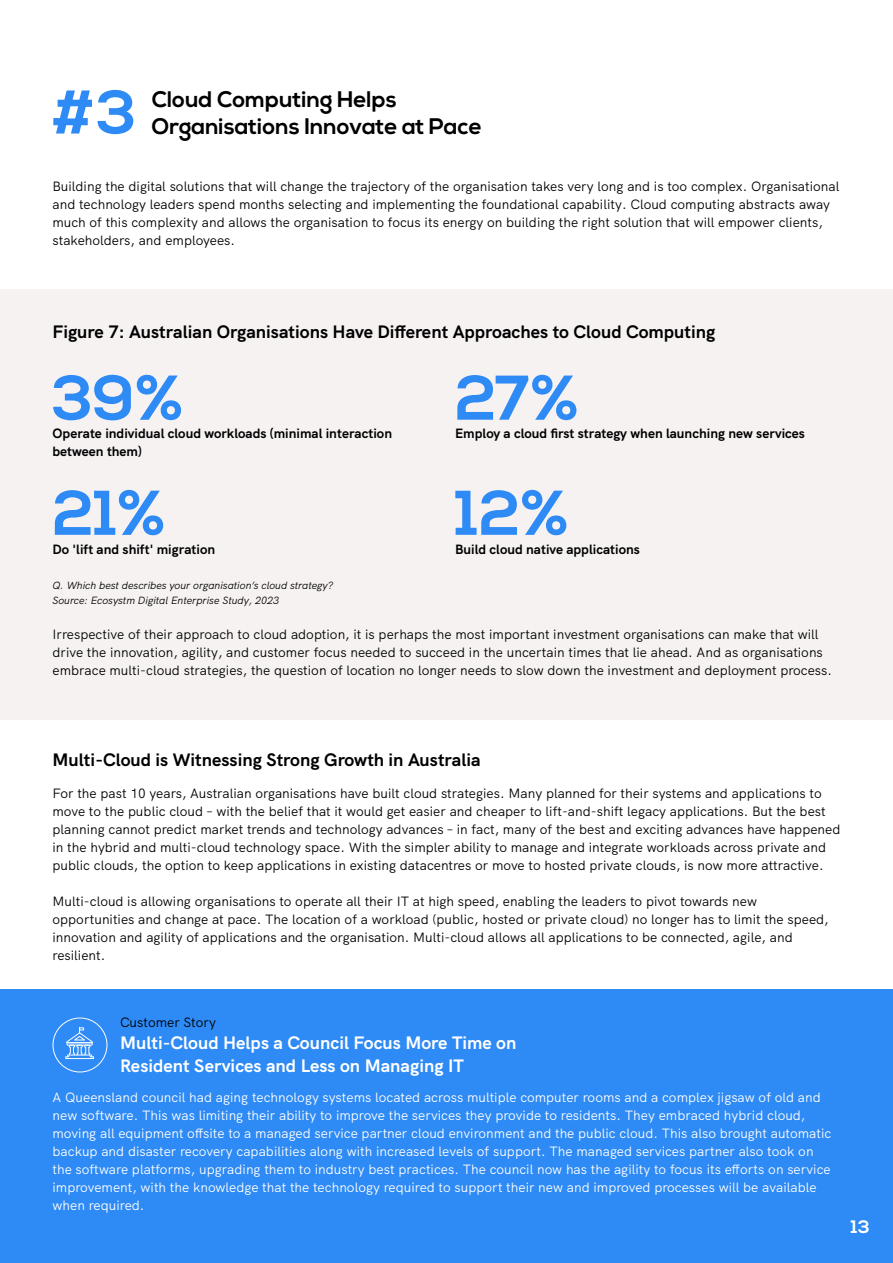
<style>
.page{position:relative;width:893px;height:1263px;background:#fff}
.page>*{position:absolute;margin:0;border:0;box-sizing:border-box;transform-origin:0 0}
.t1{font:700 63px/115.1px "Nexa";letter-spacing:-.01em;color:#2e8af5}
.t2{font:700 61.5px "Nexa";color:#2e8af5}
.t3{font:700 22.5px/27px "Nexa";color:#000}
.t4{font:700 18px "HK Grotesk";color:#000}
.t5{font:700 18px/22.5px "HK Grotesk";color:#fff}
.t6{font:700 18px "Nexa";color:#fff}
.t7{font:13.5px/18px "HK Grotesk";color:#000}
.t8{font:13.5px/18px "HK Grotesk";color:#fff}
.t9{font:700 13.5px/18px "HK Grotesk";color:#000}
.t10{font:italic 10.5px/15px "HK Grotesk";color:#000}
</style>
<div class="page">
<div style="left:0;top:290px;width:893px;height:430px;background:#f7f2f2"></div>
<div style="left:0;top:989px;width:893px;height:274px;background:#2e8af5"></div>
<svg style="left:53px;top:1017px;width:54px;height:55px"></svg>
<h2 class="t2" style="left:52px;top:77px;width:86px">#3</h2>
<h3 class="t3" style="left:152px;top:86px;width:332px">Cloud Computing Helps<br>Organisations Innovate at Pace</h3>
<p class="t7" style="left:52px;top:176px;width:788px">Building the digital solutions that will change the trajectory of the organisation takes very long and is too complex. Organisational and technology leaders spend months selecting and implementing the foundational capability. Cloud computing abstracts away much of this complexity and allows the organisation to focus its energy on building the right solution that will empower clients, stakeholders, and employees.</p>
<h3 class="t4" style="left:52px;top:317px;width:664px">Figure 7: Australian Organisations Have Different Approaches to Cloud Computing</h3>
<h1 class="t1" style="left:52px;top:343px;width:133px">39%<br>21%</h1>
<h1 class="t1" style="left:455px;top:343px;width:125px">27%<br>12%</h1>
<p class="t9" style="left:52px;top:424px;width:341px">Operate individual cloud workloads (minimal interaction between them)</p>
<p class="t9" style="left:455px;top:424px;width:351px">Employ a cloud first strategy when launching new services</p>
<p class="t9" style="left:52px;top:539px;width:164px">Do 'lift and shift' migration</p>
<p class="t10" style="left:52px;top:577px;width:282px">Q. Which best describes your organisation’s cloud strategy?<br>Source: Ecosystm Digital Enterprise Study, 2023</p>
<p class="t9" style="left:455px;top:539px;width:186px">Build cloud native applications</p>
<p class="t7" style="left:52px;top:624px;width:781px">Irrespective of their approach to cloud adoption, it is perhaps the most important investment organisations can make that will drive the innovation, agility, and customer focus needed to succeed in the uncertain times that lie ahead. And as organisations embrace multi-cloud strategies, the question of location no longer needs to slow down the investment and deployment process.</p>
<h3 class="t4" style="left:52px;top:746px;width:430px">Multi-Cloud is Witnessing Strong Growth in Australia</h3>
<p class="t7" style="left:52px;top:783px;width:789px">For the past 10 years, Australian organisations have built cloud strategies. Many planned for their systems and applications to move to the public cloud – with the belief that it would get easier and cheaper to lift-and-shift legacy applications. But the best planning cannot predict market trends and technology advances – in fact, many of the best and exciting advances have happened in the hybrid and multi-cloud technology space. With the simpler ability to manage and integrate workloads across private and public clouds, the option to keep applications in existing datacentres or move to hosted private clouds, is now more attractive.</p>
<p class="t7" style="left:52px;top:891px;width:778px">Multi-cloud is allowing organisations to operate all their IT at high speed, enabling the leaders to pivot towards new opportunities and change at pace. The location of a workload (public, hosted or private cloud) no longer has to limit the speed, innovation and agility of applications and the organisation. Multi-cloud allows all applications to be connected, agile, and resilient.</p>
<p class="t7" style="left:120px;top:1012px;width:97px">Customer Story</p>
<h3 class="t5" style="left:120px;top:1030px;width:398px">Multi-Cloud Helps a Council Focus More Time on<br>Resident Services and Less on Managing IT</h3>
<p class="t8" style="left:52px;top:1087px;width:780px">A Queensland council had aging technology systems located across multiple computer rooms and a complex jigsaw of old and new software. This was limiting their ability to improve the services they provide to residents. They embraced hybrid cloud, moving all equipment offsite to a managed service partner cloud environment and the public cloud. This also brought automatic backup and disaster recovery capabilities along with increased levels of support. The managed services partner also took on the software platforms, upgrading them to industry best practices. The council now has the agility to focus its efforts on service improvement, with the knowledge that the technology required to support their new and improved processes will be available when required.</p>
<h3 class="t6" style="left:851px;top:1216px;width:20px">13</h3>
</div>
